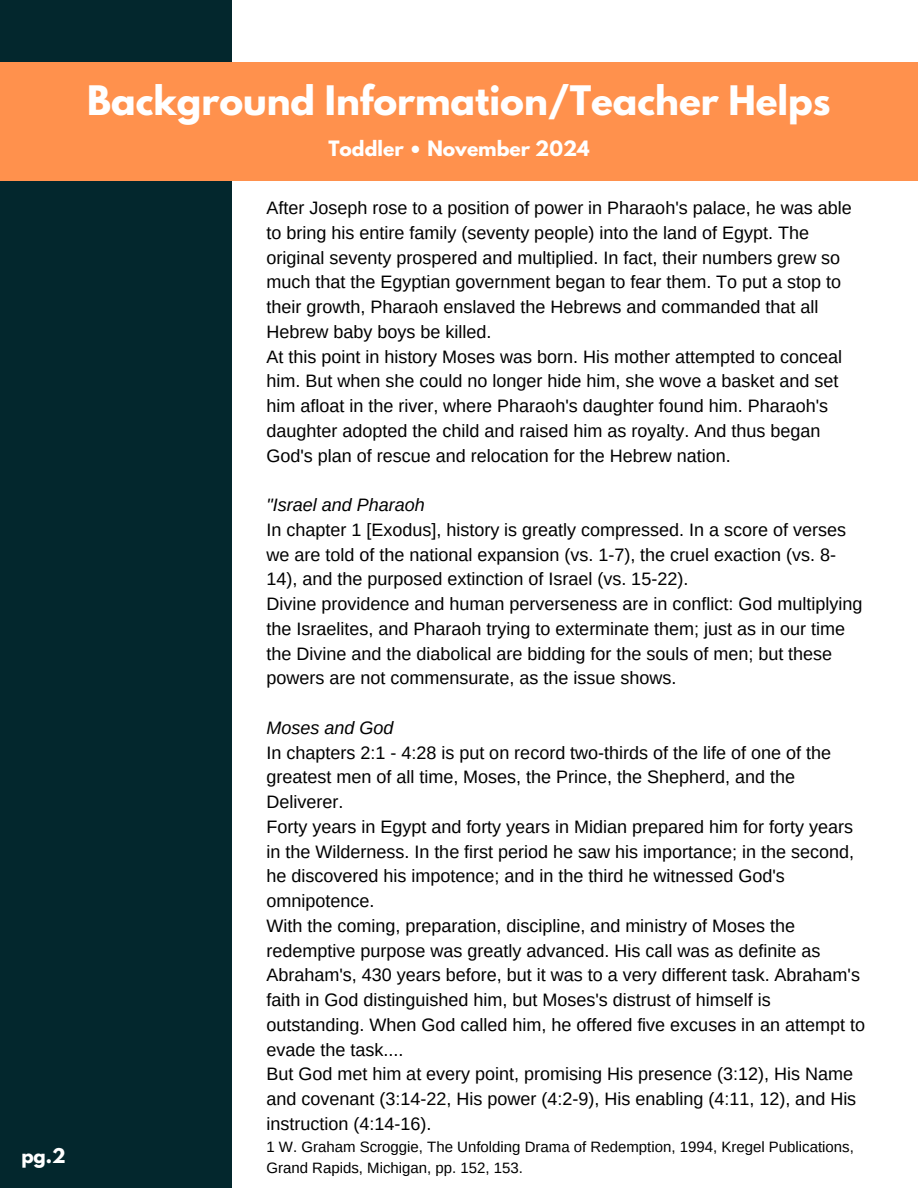
<style>
.page{position:relative;width:918px;height:1188px;background:#fff}
.page>*{position:absolute;margin:0;border:0;box-sizing:border-box;transform-origin:0 0}
.t1{font:700 36px "League Spartan";color:#fff}
.t2{font:700 18.75px "League Spartan";color:#fff}
.t3{font:18px/24.8px "Arimo";color:#000}
.t4{font:italic 18px "Arimo";color:#000}
.t5{font:700 18px "League Spartan";color:#fff}
.t6{font:15px/20.2px "Arimo";color:#000}
</style>
<div class="page">
<div style="left:0;top:0;width:232px;height:1188px;background:#03272d"></div>
<div style="left:0;top:62px;width:918px;height:119px;background:#ff914d"></div>
<h2 class="t5" style="left:21px;top:1146px;width:46px">pg.2</h2>
<h2 class="t1" style="left:87px;top:83px;width:745px">Background Information/Teacher Helps</h2>
<h1 class="t2" style="left:328px;top:139px;width:263px">Toddler • November 2024</h1>
<p class="t3" style="left:266px;top:196px;width:587px">After Joseph rose to a position of power in Pharaoh's palace, he was able to bring his entire family (seventy people) into the land of Egypt. The original seventy prospered and multiplied. In fact, their numbers grew so much that the Egyptian government began to fear them. To put a stop to their growth, Pharaoh enslaved the Hebrews and commanded that all Hebrew baby boys be killed.</p>
<p class="t3" style="left:266px;top:344px;width:577px">At this point in history Moses was born. His mother attempted to conceal him. But when she could no longer hide him, she wove a basket and set him afloat in the river, where Pharaoh's daughter found him. Pharaoh's daughter adopted the child and raised him as royalty. And thus began God's plan of rescue and relocation for the Hebrew nation.</p>
<p class="t4" style="left:266px;top:495px;width:160px">"Israel and Pharaoh</p>
<p class="t3" style="left:266px;top:517px;width:581px">In chapter 1 [Exodus], history is greatly compressed. In a score of verses we are told of the national expansion (vs. 1-7), the cruel exaction (vs. 8-<br>14), and the purposed extinction of Israel (vs. 15-22).</p>
<p class="t3" style="left:266px;top:592px;width:597px">Divine providence and human perverseness are in conflict: God multiplying the Israelites, and Pharaoh trying to exterminate them; just as in our time the Divine and the diabolical are bidding for the souls of men; but these powers are not commensurate, as the issue shows.</p>
<p class="t4" style="left:266px;top:718px;width:129px">Moses and God</p>
<p class="t3" style="left:266px;top:740px;width:566px">In chapters 2:1 - 4:28 is put on record two-thirds of the life of one of the greatest men of all time, Moses, the Prince, the Shepherd, and the<br>Deliverer.</p>
<p class="t3" style="left:266px;top:814px;width:589px">Forty years in Egypt and forty years in Midian prepared him for forty years in the Wilderness. In the first period he saw his importance; in the second, he discovered his impotence; and in the third he witnessed God's omnipotence.</p>
<p class="t3" style="left:266px;top:913px;width:600px">With the coming, preparation, discipline, and ministry of Moses the redemptive purpose was greatly advanced. His call was as definite as Abraham's, 430 years before, but it was to a very different task. Abraham's faith in God distinguished him, but Moses's distrust of himself is outstanding. When God called him, he offered five excuses in an attempt to evade the task....</p>
<p class="t3" style="left:266px;top:1062px;width:591px">But God met him at every point, promising His presence (3:12), His Name and covenant (3:14-22, His power (4:2-9), His enabling (4:11, 12), and His instruction (4:14-16).</p>
<p class="t6" style="left:266px;top:1137px;width:589px">1 W. Graham Scroggie, The Unfolding Drama of Redemption, 1994, Kregel Publications,<br>Grand Rapids, Michigan, pp. 152, 153.</p>
</div>
